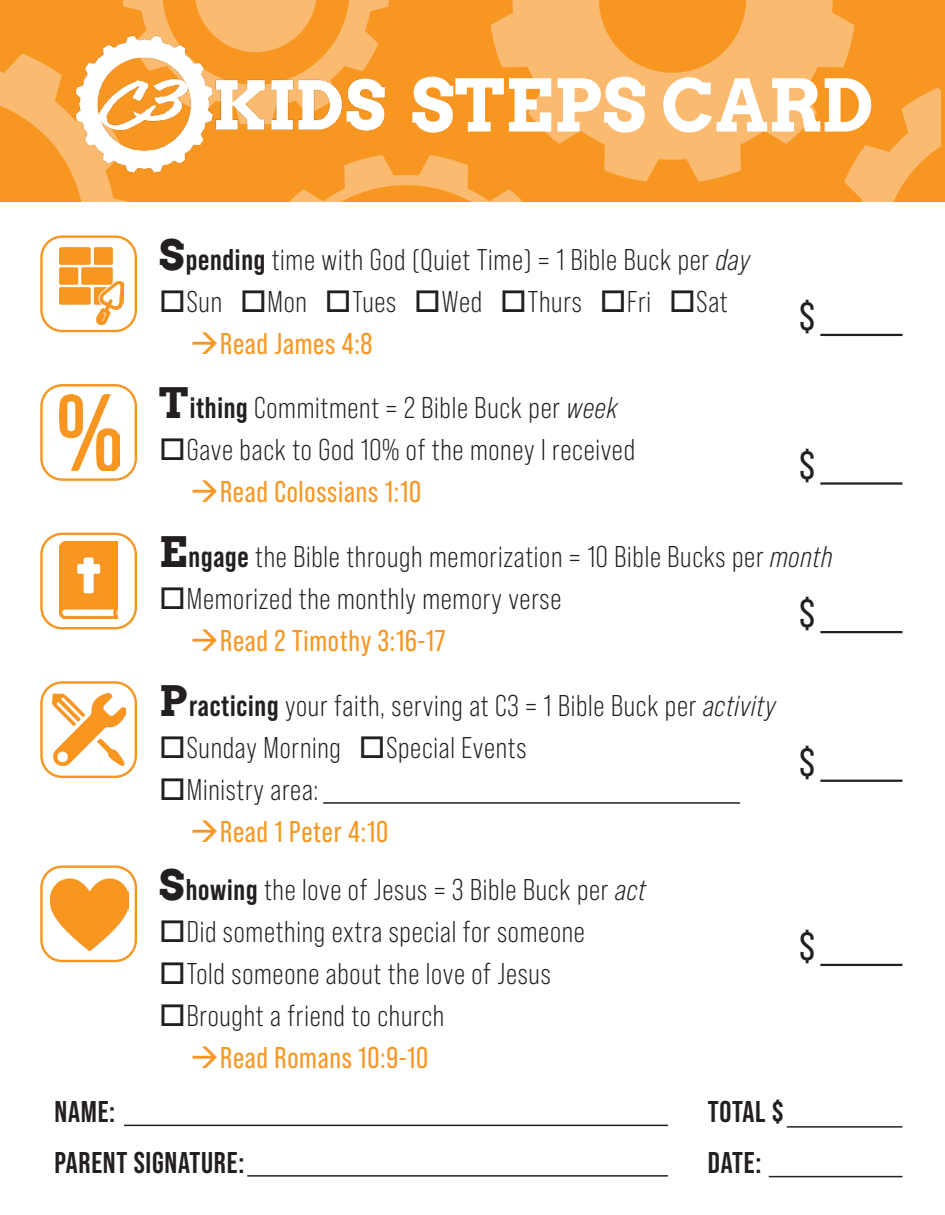
<style>
.page{position:relative;width:945px;height:1215px;background:#fff}
.page>*{position:absolute;margin:0;border:0;box-sizing:border-box;transform-origin:0 0}
.t1{font:700 72px "Arvo";color:#fff}
.t2{font:42px "Bebas Neue Pro";color:#231f20}
.t3{font:30px "Bebas Neue Pro";letter-spacing:.025em;color:#231f20}
.t4{font:30px "Bebas Neue Pro";letter-spacing:.025em;color:#f89622}
.t5{font:700 30px/51px "Bebas Neue Pro";letter-spacing:.025em;color:#231f20}
.s1{font-family:"Arvo";font-weight:700;font-size:42px}
.s2{font-weight:700}
.s3{font-style:italic}
</style>
<div class="page">
<img style="left:60px;top:248px;width:63px;height:77px">
<div style="left:40px;top:235px;width:97px;height:97px;border:2px solid #f89622;border-radius:21px"></div>
<hr style="left:820px;top:334px;width:82px;height:2px;background:#231f20">
<div style="left:40px;top:384px;width:97px;height:97px;border:2px solid #f89622;border-radius:21px"></div>
<hr style="left:820px;top:482px;width:82px;height:3px;background:#231f20">
<img style="left:60px;top:394px;width:59px;height:77px">
<img style="left:60px;top:542px;width:57px;height:77px">
<div style="left:40px;top:533px;width:97px;height:96px;border:2px solid #f89622;border-radius:21px"></div>
<hr style="left:820px;top:631px;width:82px;height:2px;background:#231f20">
<img style="left:52px;top:693px;width:74px;height:72px">
<div style="left:40px;top:681px;width:97px;height:97px;border:2px solid #f89622;border-radius:21px"></div>
<hr style="left:820px;top:780px;width:82px;height:2px;background:#231f20">
<img style="left:51px;top:879px;width:78px;height:71px">
<div style="left:40px;top:865px;width:97px;height:97px;border:2px solid #f89622;border-radius:21px"></div>
<hr style="left:820px;top:964px;width:82px;height:2px;background:#231f20">
<hr style="left:323px;top:802px;width:417px;height:2px;background:#231f20">
<hr style="left:124px;top:1125px;width:544px;height:1px;background:#231f20">
<hr style="left:247px;top:1175px;width:421px;height:2px;background:#231f20">
<hr style="left:787px;top:1126px;width:115px;height:2px;background:#231f20">
<hr style="left:769px;top:1176px;width:133px;height:1px;background:#231f20">
<img style="left:0;top:0;width:941px;height:201px">
<img style="left:76px;top:35px;width:310px;height:138px">
<h1 class="t1" style="left:411px;top:60px;width:464px">STEPS CARD</h1>
<p class="t3" style="left:159px;top:243px;width:592px"><span class="s1">S</span><span class="s2">pending</span> time with God (Quiet Time) = 1 Bible Buck per <span class="s3">day</span></p>
<p class="t3" style="left:159px;top:285px;width:570px">□Sun □Mon □Tues □Wed □Thurs □Fri □Sat</p>
<p class="t4" style="left:190px;top:327px;width:184px">→Read James 4:8</p>
<p class="t3" style="left:159px;top:391px;width:460px"><span class="s1">T</span><span class="s2">ithing</span> Commitment = 2 Bible Buck per <span class="s3">week</span></p>
<p class="t3" style="left:159px;top:433px;width:477px">□Gave back to God 10% of the money I received</p>
<p class="t4" style="left:190px;top:475px;width:233px">→Read Colossians 1:10</p>
<h2 class="t2" style="left:799px;top:293px;width:18px">$</h2>
<h2 class="t2" style="left:799px;top:441px;width:18px">$</h2>
<p class="t3" style="left:159px;top:540px;width:675px"><span class="s1">E</span><span class="s2">ngage</span> the Bible through memorization = 10 Bible Bucks per <span class="s3">month</span></p>
<p class="t3" style="left:159px;top:582px;width:404px">□Memorized the monthly memory verse</p>
<p class="t4" style="left:190px;top:624px;width:257px">→Read 2 Timothy 3:16-17</p>
<h2 class="t2" style="left:799px;top:590px;width:18px">$</h2>
<p class="t3" style="left:159px;top:689px;width:618px"><span class="s1">P</span><span class="s2">racticing</span> your faith, serving at C3 = 1 Bible Buck per <span class="s3">activity</span></p>
<p class="t3" style="left:159px;top:731px;width:369px">□Sunday Morning □Special Events</p>
<p class="t3" style="left:159px;top:773px;width:161px">□Ministry area:</p>
<p class="t4" style="left:190px;top:814px;width:200px">→Read 1 Peter 4:10</p>
<p class="t3" style="left:159px;top:873px;width:488px"><span class="s1">S</span><span class="s2">howing</span> the love of Jesus = 3 Bible Buck per <span class="s3">act</span></p>
<p class="t3" style="left:159px;top:915px;width:427px">□Did something extra special for someone</p>
<p class="t3" style="left:159px;top:957px;width:393px">□Told someone about the love of Jesus</p>
<p class="t3" style="left:159px;top:999px;width:286px">□Brought a friend to church</p>
<p class="t4" style="left:190px;top:1041px;width:240px">→Read Romans 10:9-10</p>
<p class="t5" style="left:55px;top:1086px;width:191px">NAME:<br>PARENT SIGNATURE:</p>
<p class="t5" style="left:708px;top:1086px;width:77px">TOTAL $<br>DATE:</p>
<h2 class="t2" style="left:799px;top:739px;width:18px">$</h2>
<h2 class="t2" style="left:799px;top:923px;width:18px">$</h2>
</div>
